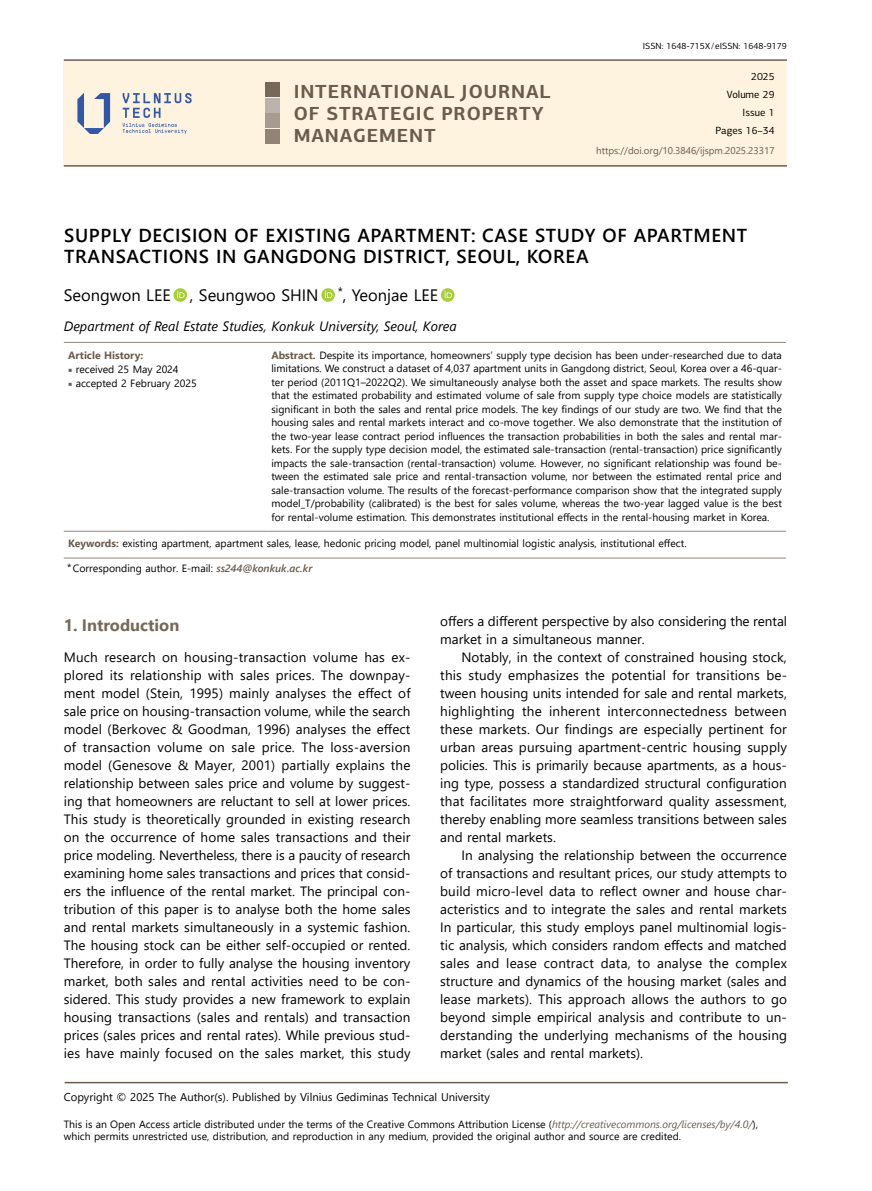
<style>
.page{position:relative;width:872px;height:1191px;background:#fff}
.page>*{position:absolute;margin:0;border:0;box-sizing:border-box;transform-origin:0 0}
.t1{font:700 18.9px/21.8px "PF Centro Sans Pro";letter-spacing:.045em;color:#6b5c4d}
.t2{font:600 18.75px/21px "Segoe UI";letter-spacing:.035em;color:#000}
.t3{font:16.5px "Segoe UI";color:#000}
.t4{font:700 16.5px "Segoe UI";color:#77695a}
.t5{font:13.5px/18px "Segoe UI";color:#000;text-align:justify}
.t6{font:italic 13.5px "Segoe UI";color:#000}
.t7{font:11.25px "Segoe UI";color:#000}
.t8{font:10.5px/13.5px "Segoe UI";color:#000}
.t9{font:10.5px/18.1px "PF Centro Sans Pro";color:#000;text-align:right}
.t10{font:700 10.5px "Segoe UI";color:#6b5c4d}
.t11{font:9.75px "Segoe UI";color:#6b5c4d}
.t12{font:9px "PF Centro Sans Pro";color:#000}
.s1{font-weight:700;color:#6b5c4d}
.s2{font-family:"Minion Pro";color:#6b5c4d}
.s3{font-weight:600;font-style:italic;color:#6b5c4d}
.s4{font-style:italic;color:#6b5c4d}
</style>
<div class="page">
<hr style="left:65px;top:1081px;width:722px;height:2px;background:#6b5c4d">
<div style="left:64px;top:61px;width:723px;height:104px;background:#fef3df"></div>
<hr style="left:64px;top:59px;width:723px;height:2px;background:#6b5c4d">
<hr style="left:64px;top:165px;width:723px;height:2px;background:#6b5c4d">
<svg style="left:77px;top:93px;width:33px;height:41px"></svg>
<svg style="left:123px;top:93px;width:69px;height:41px"></svg>
<div style="left:265px;top:82px;width:14px;height:15px;background:#77695a"></div>
<div style="left:265px;top:114px;width:14px;height:14px;background:#a79b91"></div>
<div style="left:265px;top:129px;width:14px;height:15px;background:#918477"></div>
<div style="left:265px;top:98px;width:14px;height:14px;background:#bcb4ac"></div>
<svg style="left:173px;top:288px;width:14px;height:14px"></svg>
<svg style="left:177px;top:291px;width:7px;height:7px"></svg>
<svg style="left:321px;top:288px;width:14px;height:14px"></svg>
<svg style="left:325px;top:291px;width:7px;height:7px"></svg>
<div style="left:441px;top:288px;width:13px;height:14px;background:#a6ce39;border-radius:50%"></div>
<svg style="left:444px;top:291px;width:8px;height:7px"></svg>
<hr style="left:64px;top:342px;width:116px;height:1px;background:#9f9388">
<hr style="left:180px;top:342px;width:87px;height:1px;background:#9f9388">
<hr style="left:267px;top:342px;width:519px;height:1px;background:#9f9388">
<hr style="left:64px;top:531px;width:116px;height:1px;background:#9f9388">
<hr style="left:180px;top:531px;width:87px;height:1px;background:#9f9388">
<hr style="left:267px;top:531px;width:519px;height:1px;background:#9f9388">
<hr style="left:64px;top:557px;width:116px;height:1px;background:#9f9388">
<hr style="left:180px;top:557px;width:87px;height:1px;background:#9f9388">
<hr style="left:267px;top:557px;width:519px;height:1px;background:#9f9388">
<h1 class="t1" style="left:294px;top:81px;width:258px">INTERNATIONAL JOURNAL<br>OF STRATEGIC PROPERTY<br>MANAGEMENT</h1>
<p class="t12" style="left:643px;top:41px;width:145px">ISSN: 1648-715X/eISSN: 1648-9179</p>
<p class="t9" style="left:715px;top:67px;width:60px">2025<br>Volume 29<br>Issue 1<br>Pages 16–34</p>
<p class="t11" style="left:596px;top:141px;width:180px">https://doi.org/10.3846/ijspm.2025.23317</p>
<h2 class="t2" style="left:64px;top:223px;width:684px">SUPPLY DECISION OF EXISTING APARTMENT: CASE STUDY OF APARTMENT<br>TRANSACTIONS IN GANGDONG DISTRICT, SEOUL, KOREA</h2>
<p class="t3" style="left:64px;top:280px;width:376px">Seongwon LEE , Seungwoo SHIN <sup>*</sup>, Yeonjae LEE</p>
<p class="t6" style="left:64px;top:314px;width:394px">Department of Real Estate Studies, Konkuk University, Seoul, Korea</p>
<p class="t10" style="left:68px;top:345px;width:77px">Article History:</p>
<p class="t8" style="left:271px;top:347px;width:512px;text-align:justify"><span class="s1">Abstract.</span> Despite its importance, homeowners’ supply type decision has been under-researched due to data limitations. We construct a dataset of 4,037 apartment units in Gangdong district, Seoul, Korea over a 46-quar&shy;ter period (2011Q1–2022Q2). We simultaneously analyse both the asset and space markets. The results show that the estimated probability and estimated volume of sale from supply type choice models are statistically significant in both the sales and rental price models. The key findings of our study are two. We find that the housing sales and rental markets interact and co-move together. We also demonstrate that the institution of the two-year lease contract period influences the transaction probabilities in both the sales and rental mar&shy;kets. For the supply type decision model, the estimated sale-transaction (rental-transaction) price significantly impacts the sale-transaction (rental-transaction) volume. However, no significant relationship was found be&shy;tween the estimated sale price and rental-transaction volume, nor between the estimated rental price and sale-transaction volume. The results of the forecast-performance comparison show that the integrated supply model_T/probability (calibrated) is the best for sales volume, whereas the two-year lagged value is the best for rental-volume estimation. This demonstrates institutional effects in the rental-housing market in Korea.</p>
<p class="t8" style="left:68px;top:362px;width:112px"><span class="s2">■</span> received 25 May 2024</p>
<p class="t8" style="left:68px;top:375px;width:130px"><span class="s2">■</span> accepted 2 February 2025</p>
<p class="t8" style="left:68px;top:536px;width:620px"><span class="s1">Keywords:</span> existing apartment, apartment sales, lease, hedonic pricing model, panel multinomial logistic analysis, institutional effect.</p>
<p class="t8" style="left:67px;top:561px;width:247px">*Corresponding author. E-mail: <span class="s3">ss244@konkuk.ac.kr</span></p>
<p class="t4" style="left:64px;top:610px;width:117px">1. Introduction</p>
<p class="t5" style="left:64px;top:647px;width:348px">Much research on housing-transaction volume has ex&shy;plored its relationship with sales prices. The downpay&shy;ment model (Stein, 1995) mainly analyses the effect of sale price on housing-transaction volume, while the search model (Berkovec &amp; Goodman, 1996) analyses the effect of transaction volume on sale price. The loss-aversion model (Genesove &amp; Mayer, 2001) partially explains the relationship between sales price and volume by suggest&shy;ing that homeowners are reluctant to sell at lower prices.<br>This study is theoretically grounded in existing research on the occurrence of home sales transactions and their price modeling. Nevertheless, there is a paucity of research examining home sales transactions and prices that consid&shy;ers the influence of the rental market. The principal con&shy;tribution of this paper is to analyse both the home sales and rental markets simultaneously in a systemic fashion.<br>The housing stock can be either self-occupied or rented.<br>Therefore, in order to fully analyse the housing inventory market, both sales and rental activities need to be con&shy;sidered. This study provides a new framework to explain housing transactions (sales and rentals) and transaction prices (sales prices and rental rates). While previous stud&shy;ies have mainly focused on the sales market, this study</p>
<p class="t5" style="left:440px;top:611px;width:348px">offers a different perspective by also considering the rental market in a simultaneous manner.</p>
<p class="t5" style="left:440px;top:647px;width:348px;text-indent:21px">Notably, in the context of constrained housing stock, this study emphasizes the potential for transitions be&shy;tween housing units intended for sale and rental markets, highlighting the inherent interconnectedness between these markets. Our findings are especially pertinent for urban areas pursuing apartment-centric housing supply policies. This is primarily because apartments, as a hous&shy;ing type, possess a standardized structural configuration that facilitates more straightforward quality assessment, thereby enabling more seamless transitions between sales and rental markets.</p>
<p class="t5" style="left:440px;top:845px;width:348px;text-indent:21px">In analysing the relationship between the occurrence of transactions and resultant prices, our study attempts to build micro-level data to reflect owner and house char&shy;acteristics and to integrate the sales and rental markets In particular, this study employs panel multinomial logis&shy;tic analysis, which considers random effects and matched sales and lease contract data, to analyse the complex structure and dynamics of the housing market (sales and lease markets). This approach allows the authors to go beyond simple empirical analysis and contribute to un&shy;derstanding the underlying mechanisms of the housing market (sales and rental markets).</p>
<p class="t7" style="left:64px;top:1086px;width:427px">Copyright © 2025 The Author(s). Published by Vilnius Gediminas Technical University</p>
<p class="t8" style="left:64px;top:1117px;width:695px;line-height:12px">This is an Open Access article distributed under the terms of the Creative Commons Attribution License (<span class="s4">http://creativecommons.org/licenses/by/4.0/</span>), which permits unrestricted use, distribution, and reproduction in any medium, provided the original author and source are credited.</p>
</div>
